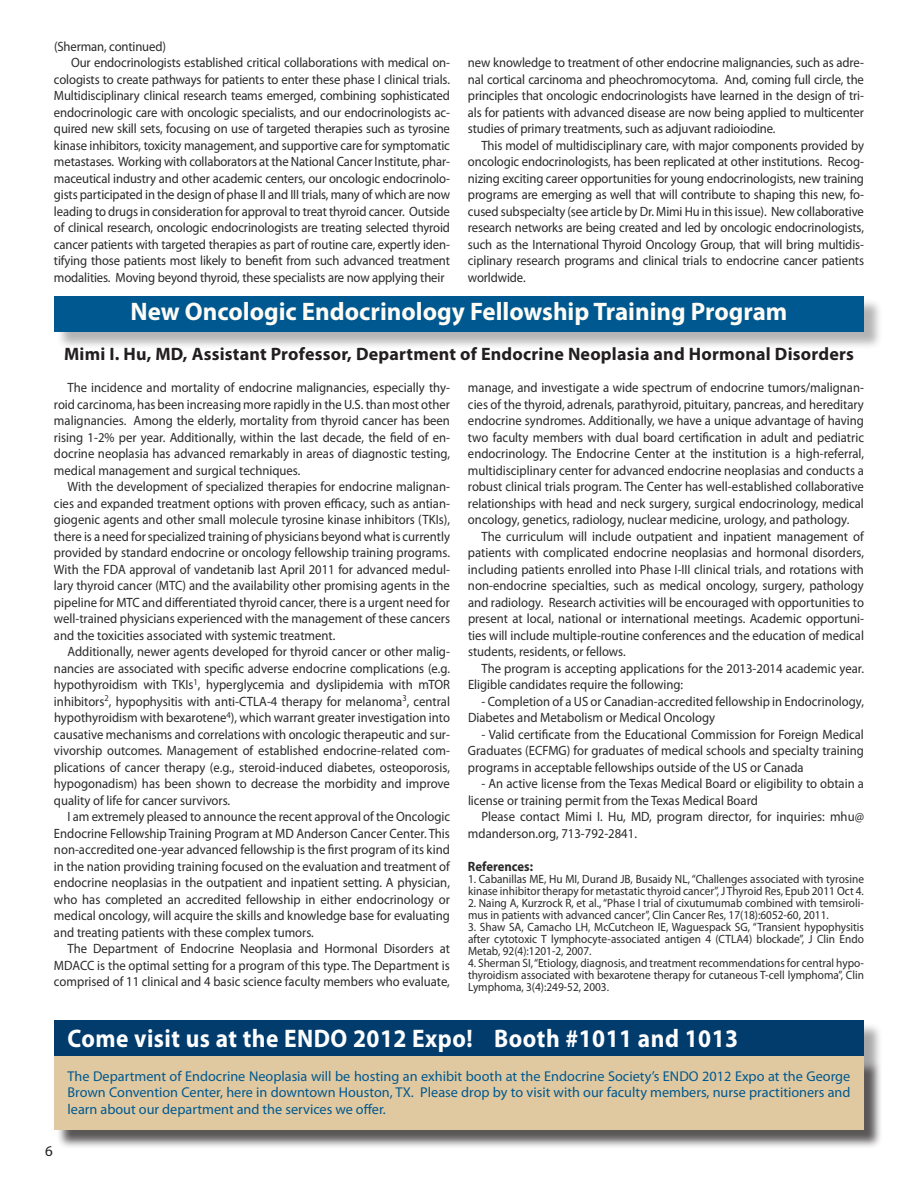
<style>
.page{position:relative;width:918px;height:1188px;background:#fff}
.page>*{position:absolute;margin:0;border:0;box-sizing:border-box;transform-origin:0 0}
.Myriad_Pro_10_13{font:700 25.5px "Myriad Pro";color:#fefcf4}
.Myriad_Pro_10_13-2{font:700 25.5px "Myriad Pro";letter-spacing:.02em;color:#fffefe;scale:.92 1}
.Myriad_Pro_10_13-3{font:700 18px "Myriad Pro";letter-spacing:.01em;color:#231f20}
.t1{font:15px "Myriad Pro";color:#231f20}
.t2{font:14.25px/16.5px "Myriad Pro";color:#005890;text-align:justify}
.Myriad_Pro_10_13-4{font:13.5px/16.5px "Myriad Pro";color:#2b292a;text-align:justify;scale:.94 1}
.Myriad_Pro_10_13-5{font:700 13.5px "Myriad Pro";color:#2b292a;scale:.94 1}
.Myriad_Pro_10_13-6{font:12px/12px "Myriad Pro";color:#2b292a;scale:.94 1}
</style>
<div class="page">
<div style="left:54px;top:1020px;width:810px;height:36px;background:#013c6d"></div>
<div style="left:56px;top:1059px;width:827px;height:90px;background:#231f20;opacity:.75"></div>
<div style="left:54px;top:1056px;width:810px;height:74px;background:#e0c9a0"></div>
<div style="left:56px;top:298px;width:827px;height:53px;background:#231f20;opacity:.34"></div>
<div style="left:54px;top:296px;width:810px;height:36px;background:#005890"></div>
<p class="Myriad_Pro_10_13-4" style="left:54px;top:38px;width:121px">(Sherman, continued)</p>
<p class="Myriad_Pro_10_13-4" style="left:54px;top:54px;width:423px;text-indent:17px">Our endocrinologists established critical collaborations with medical on&shy;cologists to create pathways for patients to enter these phase I clinical trials.<br>Multidisciplinary clinical research teams emerged, combining sophisticated endocrinologic care with oncologic specialists, and our endocrinologists ac&shy;quired new skill sets, focusing on use of targeted therapies such as tyrosine kinase inhibitors, toxicity management, and supportive care for symptomatic metastases. Working with collaborators at the National Cancer Institute, phar&shy;maceutical industry and other academic centers, our oncologic endocrinolo&shy;gists participated in the design of phase II and III trials, many of which are now leading to drugs in consideration for approval to treat thyroid cancer. Outside of clinical research, oncologic endocrinologists are treating selected thyroid cancer patients with targeted therapies as part of routine care, expertly iden&shy;tifying those patients most likely to benefit from such advanced treatment modalities. Moving beyond thyroid, these specialists are now applying their</p>
<p class="Myriad_Pro_10_13-4" style="left:468px;top:54px;width:423px">new knowledge to treatment of other endocrine malignancies, such as adre&shy;nal cortical carcinoma and pheochromocytoma. And, coming full circle, the principles that oncologic endocrinologists have learned in the design of tri&shy;als for patients with advanced disease are now being applied to multicenter studies of primary treatments, such as adjuvant radioiodine.</p>
<p class="Myriad_Pro_10_13-4" style="left:468px;top:137px;width:423px;text-indent:14px">This model of multidisciplinary care, with major components provided by oncologic endocrinologists, has been replicated at other institutions. Recog&shy;nizing exciting career opportunities for young endocrinologists, new training programs are emerging as well that will contribute to shaping this new, fo&shy;cused subspecialty (see article by Dr. Mimi Hu in this issue). New collaborative research networks are being created and led by oncologic endocrinologists, such as the International Thyroid Oncology Group, that will bring multidis&shy;ciplinary research programs and clinical trials to endocrine cancer patients worldwide.</p>
<p class="Myriad_Pro_10_13" style="left:131px;top:295px;width:658px">New Oncologic Endocrinology Fellowship Training Program</p>
<p class="Myriad_Pro_10_13-3" style="left:64px;top:342px;width:791px">Mimi I. Hu, MD, Assistant Professor, Department of Endocrine Neoplasia and Hormonal Disorders</p>
<p class="Myriad_Pro_10_13-4" style="left:54px;top:379px;width:423px;text-indent:14px">The incidence and mortality of endocrine malignancies, especially thy&shy;roid carcinoma, has been increasing more rapidly in the U.S. than most other malignancies. Among the elderly, mortality from thyroid cancer has been rising 1-2% per year. Additionally, within the last decade, the field of en&shy;docrine neoplasia has advanced remarkably in areas of diagnostic testing, medical management and surgical techniques.</p>
<p class="Myriad_Pro_10_13-4" style="left:54px;top:478px;width:423px;text-indent:14px">With the development of specialized therapies for endocrine malignan&shy;cies and expanded treatment options with proven efficacy, such as antian&shy;giogenic agents and other small molecule tyrosine kinase inhibitors (TKIs), there is a need for specialized training of physicians beyond what is currently provided by standard endocrine or oncology fellowship training programs.<br>With the FDA approval of vandetanib last April 2011 for advanced medul&shy;lary thyroid cancer (MTC) and the availability other promising agents in the pipeline for MTC and differentiated thyroid cancer, there is a urgent need for well-trained physicians experienced with the management of these cancers and the toxicities associated with systemic treatment.</p>
<p class="Myriad_Pro_10_13-4" style="left:54px;top:643px;width:423px;text-indent:14px">Additionally, newer agents developed for thyroid cancer or other malig&shy;nancies are associated with specific adverse endocrine complications (e.g. hypothyroidism with TKIs<sup>1</sup>, hyperglycemia and dyslipidemia with mTOR inhibitors<sup>2</sup>, hypophysitis with anti-CTLA-4 therapy for melanoma<sup>3</sup>, central hypothyroidism with bexarotene<sup>4</sup>), which warrant greater investigation into causative mechanisms and correlations with oncologic therapeutic and sur&shy;vivorship outcomes. Management of established endocrine-related com&shy;plications of cancer therapy (e.g., steroid-induced diabetes, osteoporosis, hypogonadism) has been shown to decrease the morbidity and improve quality of life for cancer survivors.</p>
<p class="Myriad_Pro_10_13-4" style="left:54px;top:808px;width:423px;text-indent:14px">I am extremely pleased to announce the recent approval of the Oncologic Endocrine Fellowship Training Program at MD Anderson Cancer Center. This non-accredited one-year advanced fellowship is the first program of its kind in the nation providing training focused on the evaluation and treatment of endocrine neoplasias in the outpatient and inpatient setting. A physician, who has completed an accredited fellowship in either endocrinology or medical oncology, will acquire the skills and knowledge base for evaluating and treating patients with these complex tumors.</p>
<p class="Myriad_Pro_10_13-4" style="left:54px;top:940px;width:423px;text-indent:14px">The Department of Endocrine Neoplasia and Hormonal Disorders at MDACC is the optimal setting for a program of this type. The Department is comprised of 11 clinical and 4 basic science faculty members who evaluate,</p>
<p class="Myriad_Pro_10_13-4" style="left:468px;top:379px;width:423px">manage, and investigate a wide spectrum of endocrine tumors/malignan&shy;cies of the thyroid, adrenals, parathyroid, pituitary, pancreas, and hereditary endocrine syndromes. Additionally, we have a unique advantage of having two faculty members with dual board certification in adult and pediatric endocrinology. The Endocrine Center at the institution is a high-referral, multidisciplinary center for advanced endocrine neoplasias and conducts a robust clinical trials program. The Center has well-established collaborative relationships with head and neck surgery, surgical endocrinology, medical oncology, genetics, radiology, nuclear medicine, urology, and pathology.</p>
<p class="Myriad_Pro_10_13-4" style="left:468px;top:528px;width:423px;text-indent:14px">The curriculum will include outpatient and inpatient management of patients with complicated endocrine neoplasias and hormonal disorders, including patients enrolled into Phase I-III clinical trials, and rotations with non-endocrine specialties, such as medical oncology, surgery, pathology and radiology. Research activities will be encouraged with opportunities to present at local, national or international meetings. Academic opportuni&shy;ties will include multiple-routine conferences and the education of medical students, residents, or fellows.   </p>
<p class="Myriad_Pro_10_13-4" style="left:468px;top:660px;width:423px;text-indent:14px">The program is accepting applications for the 2013-2014 academic year.<br>Eligible candidates require the following:</p>
<p class="Myriad_Pro_10_13-4" style="left:468px;top:693px;width:423px;text-indent:14px">- Completion of a US or Canadian-accredited fellowship in Endocrinology,<br>Diabetes and Metabolism or Medical Oncology</p>
<p class="Myriad_Pro_10_13-4" style="left:468px;top:726px;width:423px;text-indent:14px">- Valid certificate from the Educational Commission for Foreign Medical Graduates (ECFMG) for graduates of medical schools and specialty training programs in acceptable fellowships outside of the US or Canada</p>
<p class="Myriad_Pro_10_13-4" style="left:468px;top:775px;width:423px;text-indent:14px">- An active license from the Texas Medical Board or eligibility to obtain a license or training permit from the Texas Medical Board   </p>
<p class="Myriad_Pro_10_13-4" style="left:468px;top:808px;width:423px;text-indent:14px">Please contact Mimi I. Hu, MD, program director, for inquiries: mhu@ mdanderson.org, 713-792-2841.</p>
<p class="Myriad_Pro_10_13-5" style="left:468px;top:858px;width:71px">References:</p>
<p class="Myriad_Pro_10_13-6" style="left:468px;top:873px;width:423px">1. Cabanillas ME, Hu MI, Durand JB, Busaidy NL, “Challenges associated with tyrosine kinase inhibitor therapy for metastatic thyroid cancer”, J Thyroid Res, Epub 2011 Oct 4.</p>
<p class="Myriad_Pro_10_13-6" style="left:468px;top:897px;width:423px">2. Naing A, Kurzrock R, et al., “Phase I trial of cixutumumab combined with temsiroli&shy;mus in patients with advanced cancer”, Clin Cancer Res, 17(18):6052-60, 2011.</p>
<p class="Myriad_Pro_10_13-6" style="left:468px;top:921px;width:423px;text-align:justify">3. Shaw SA, Camacho LH, McCutcheon IE, Waguespack SG, “Transient hypophysitis after cytotoxic T lymphocyte-associated antigen 4 (CTLA4) blockade”, J Clin Endo Metab, 92(4):1201-2, 2007.</p>
<p class="Myriad_Pro_10_13-6" style="left:468px;top:957px;width:423px;text-align:justify">4. Sherman SI, “Etiology, diagnosis, and treatment recommendations for central hypo&shy;thyroidism associated with bexarotene therapy for cutaneous T-cell lymphoma”, Clin Lymphoma, 3(4):249-52, 2003.</p>
<p class="t1" style="left:45px;top:1142px;width:9px">6</p>
<p class="Myriad_Pro_10_13-2" style="left:68px;top:1022px;width:731px">Come visit us at the ENDO 2012 Expo! Booth #1011 and 1013</p>
<p class="t2" style="left:68px;top:1067px;width:785px">The Department of Endocrine Neoplasia will be hosting an exhibit booth at the Endocrine Society’s ENDO 2012 Expo at the George Brown Convention Center, here in downtown Houston, TX. Please drop by to visit with our faculty members, nurse practitioners and learn about our department and the services we offer.</p>
</div>
